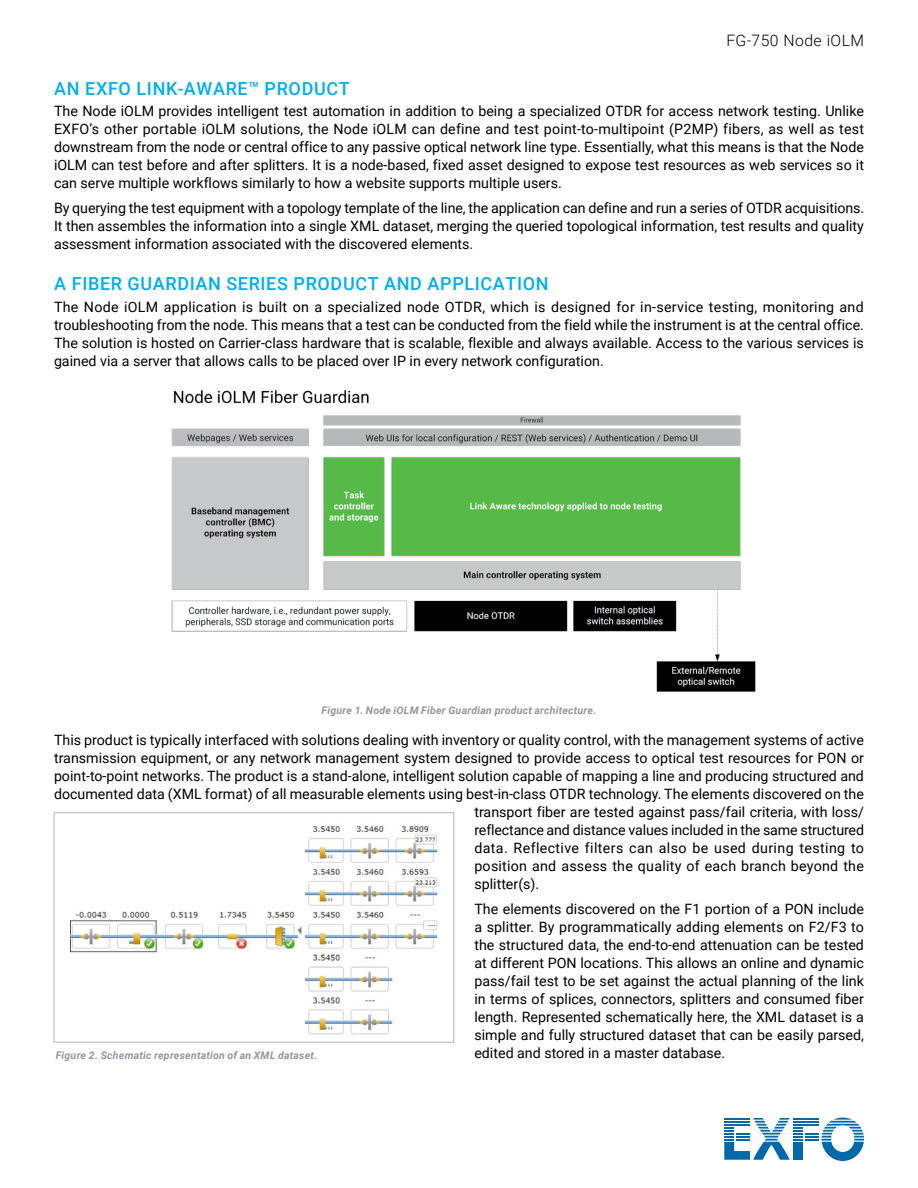
<style>
.page{position:relative;width:918px;height:1188px;background:#fff}
.page>*{position:absolute;margin:0;border:0;box-sizing:border-box;transform-origin:0 0}
.Titre{font:500 18px "Roboto";letter-spacing:.035em;color:#00aeef}
.t1{font:300 15.75px "Roboto";letter-spacing:.025em;color:#000}
.Texte{font:14.25px/18px "Roboto";color:#000;text-align:justify}
.Texte-2{font:14.25px "Roboto";letter-spacing:.025em;color:#000}
.Légende_photo{font:italic 700 10.5px "Roboto";letter-spacing:.02em;color:#939598}
</style>
<div class="page">
<svg style="left:724px;top:1118px;width:140px;height:43px"></svg>
<hr style="left:724px;top:1124px;width:26px;height:2px;background:#0069aa">
<img style="left:171px;top:390px;width:584px;height:302px">
<img style="left:71px;top:826px;width:367px;height:209px">
<div style="left:54px;top:812px;width:400px;height:231px;border:1px solid #b1b4b6"></div>
<p class="t1" style="left:726px;top:30px;width:139px">FG-750 Node iOLM</p>
<p class="Titre" style="left:54px;top:75px;width:297px">AN EXFO LINK-AWARE™ PRODUCT</p>
<p class="Texte" style="left:54px;top:101px;width:812px">The Node iOLM provides intelligent test automation in addition to being a specialized OTDR for access network testing. Unlike EXFO’s other portable iOLM solutions, the Node iOLM can define and test point-to-multipoint (P2MP) fibers, as well as test downstream from the node or central office to any passive optical network line type. Essentially, what this means is that the Node iOLM can test before and after splitters. It is a node-based, fixed asset designed to expose test resources as web services so it can serve multiple workflows similarly to how a website supports multiple users.</p>
<p class="Texte" style="left:54px;top:198px;width:812px">By querying the test equipment with a topology template of the line, the application can define and run a series of OTDR acquisitions.<br>It then assembles the information into a single XML dataset, merging the queried topological information, test results and quality assessment information associated with the discovered elements.</p>
<p class="Titre" style="left:54px;top:271px;width:496px">A FIBER GUARDIAN SERIES PRODUCT AND APPLICATION</p>
<p class="Texte" style="left:54px;top:297px;width:812px">The Node iOLM application is built on a specialized node OTDR, which is designed for in-service testing, monitoring and troubleshooting from the node. This means that a test can be conducted from the field while the instrument is at the central office.<br>The solution is hosted on Carrier-class hardware that is scalable, flexible and always available. Access to the various services is gained via a server that allows calls to be placed over IP in every network configuration.</p>
<p class="Légende_photo" style="left:322px;top:703px;width:276px">Figure 1. Node iOLM Fiber Guardian product architecture.</p>
<p class="Texte" style="left:54px;top:731px;width:811px">This product is typically interfaced with solutions dealing with inventory or quality control, with the management systems of active</p>
<p class="Texte" style="left:54px;top:749px;width:812px">transmission equipment, or any network management system designed to provide access to optical test resources for PON or</p>
<p class="Texte" style="left:54px;top:767px;width:812px">point-to-point networks. The product is a stand-alone, intelligent solution capable of mapping a line and producing structured and</p>
<p class="Texte" style="left:54px;top:785px;width:812px">documented data (XML format) of all measurable elements using best-in-class OTDR technology. The elements discovered on the</p>
<p class="Texte" style="left:474px;top:803px;width:391px">transport fiber are tested against pass/fail criteria, with loss/</p>
<p class="Texte" style="left:474px;top:821px;width:391px">reflectance and distance values included in the same structured</p>
<p class="Texte-2" style="left:474px;top:838px;width:391px">data. Reflective filters can also be used during testing to</p>
<p class="Texte" style="left:474px;top:857px;width:391px">position and assess the quality of each branch beyond the</p>
<p class="Texte" style="left:474px;top:875px;width:66px">splitter(s).</p>
<p class="Texte" style="left:474px;top:900px;width:391px">The elements discovered on the F1 portion of a PON include a splitter. By programmatically adding elements on F2/F3 to the structured data, the end-to-end attenuation can be tested at different PON locations. This allows an online and dynamic pass/fail test to be set against the actual planning of the link in terms of splices, connectors, splitters and consumed fiber length. Represented schematically here, the XML dataset is a simple and fully structured dataset that can be easily parsed,</p>
<p class="Légende_photo" style="left:56px;top:1048px;width:263px">Figure 2. Schematic representation of an XML dataset.</p>
<p class="Texte" style="left:474px;top:1044px;width:252px">edited and stored in a master database.</p>
</div>
